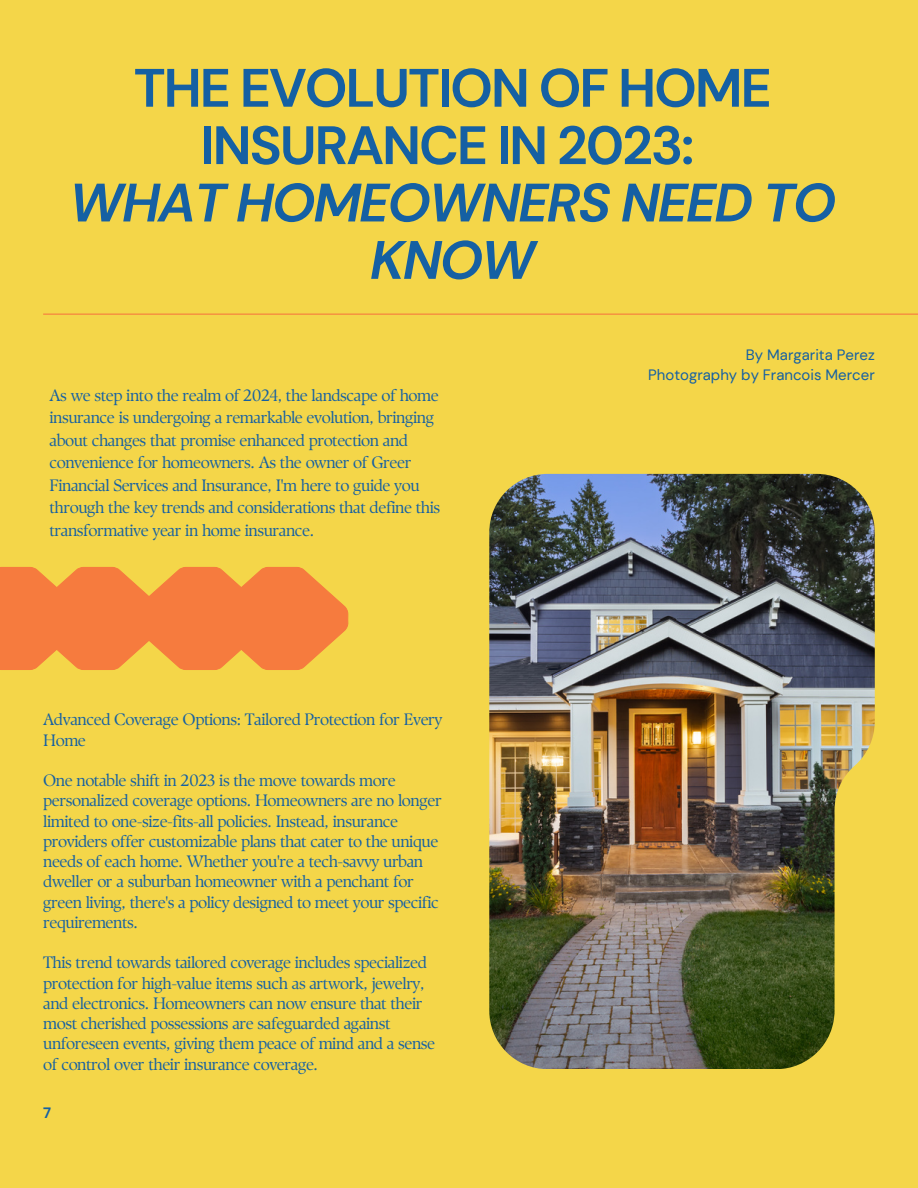
<style>
.page{position:relative;width:918px;height:1188px;background:#f4d649}
.page>*{position:absolute;margin:0;border:0;box-sizing:border-box;transform-origin:0 0}
.t1{font:700 54px/57.3px "DM Sans";letter-spacing:-.035em;color:#1560a3;text-align:center}
.t2{font:italic 700 54px/57.3px "DM Sans";letter-spacing:-.035em;color:#1560a3;text-align:center}
.t3{font:16.5px/20.2px "TY Serif D";letter-spacing:-.03em;color:#1560a3}
.t4{font:15px "DM Sans";color:#1560a3}
.t5{font:700 15px "DM Sans";color:#1560a3}
</style>
<div class="page">
<img style="left:489px;top:474px;width:386px;height:595px">
<hr style="left:43px;top:314px;width:875px;height:1px;background:#f67b3e">
<svg style="left:0;top:567px;width:349px;height:103px"></svg>
<h1 class="t1" style="left:134px;top:60px;width:640px">THE EVOLUTION OF HOME<br>INSURANCE IN 2023:</h1>
<p class="t2" style="left:69px;top:174px;width:768px">WHAT HOMEOWNERS NEED TO<br>KNOW</p>
<p class="t3" style="left:49px;top:384px;width:392px;line-height:22.5px">As we step into the realm of 2024, the landscape of home insurance is undergoing a remarkable evolution, bringing about changes that promise enhanced protection and convenience for homeowners. As the owner of Greer Financial Services and Insurance, I'm here to guide you through the key trends and considerations that define this transformative year in home insurance.</p>
<p class="t3" style="left:43px;top:710px;width:401px">Advanced Coverage Options: Tailored Protection for Every<br>Home</p>
<p class="t3" style="left:43px;top:770px;width:400px">One notable shift in 2023 is the move towards more personalized coverage options. Homeowners are no longer limited to one-size-fits-all policies. Instead, insurance providers offer customizable plans that cater to the unique needs of each home. Whether you're a tech-savvy urban dweller or a suburban homeowner with a penchant for green living, there's a policy designed to meet your specific requirements.</p>
<p class="t3" style="left:43px;top:953px;width:394px">This trend towards tailored coverage includes specialized protection for high-value items such as artwork, jewelry, and electronics. Homeowners can now ensure that their most cherished possessions are safeguarded against unforeseen events, giving them peace of mind and a sense of control over their insurance coverage.</p>
<h1 class="t5" style="left:43px;top:1103px;width:10px">7</h1>
<p class="t4" style="left:746px;top:345px;width:130px">By Margarita Perez</p>
<p class="t4" style="left:648px;top:365px;width:228px">Photography by Francois Mercer</p>
</div>
